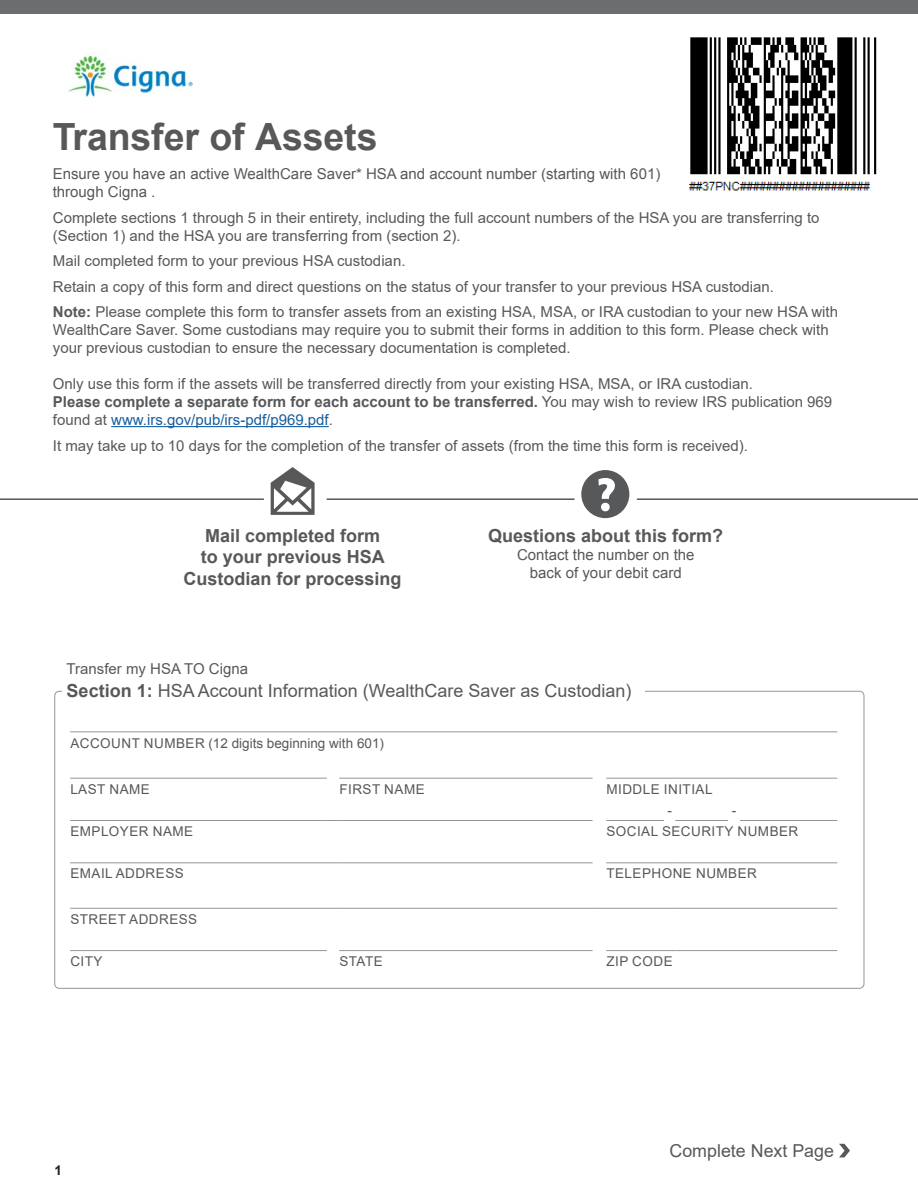
<style>
.page{position:relative;width:918px;height:1188px;background:#fff}
.page>*{position:absolute;margin:0;border:0;box-sizing:border-box;transform-origin:0 0}
.t1{font:700 37.5px "Arial";letter-spacing:-.005em;color:#57585a}
.Body{font:700 18px/21.6px "Arial";color:#57585a;text-align:center}
.Body-2{font:18px "Arial";color:#57585a}
.t2{font:17.85px "Arial";color:#57585a}
.Body-3{font:15px/18px "Arial";color:#57585a}
.Body-4{font:13.5px "Arial";letter-spacing:.035em;color:#57585a}
.Body-5{font:13.5px "Arial";color:#57585a}
.t3{font:700 13.5px "Arial";color:#231f20}
.s1{font-weight:700}
.s2{color:#175d9e}
</style>
<div class="page">
<img style="left:68px;top:55px;width:126px;height:42px">
<img style="left:688px;top:37px;width:189px;height:154px">
<div style="left:0;top:0;width:918px;height:13px;background:#6c6d70"></div>
<hr style="left:111px;top:426px;width:218px;height:1px;background:#175d9e">
<hr style="left:70px;top:731px;width:257px;height:1px;background:#939598">
<svg style="left:327px;top:731px;width:12px;height:1px"></svg>
<hr style="left:339px;top:731px;width:254px;height:1px;background:#939598">
<svg style="left:593px;top:731px;width:13px;height:1px"></svg>
<hr style="left:606px;top:731px;width:58px;height:1px;background:#939598">
<hr style="left:675px;top:731px;width:53px;height:1px;background:#939598">
<svg style="left:728px;top:731px;width:12px;height:1px"></svg>
<hr style="left:740px;top:731px;width:97px;height:1px;background:#939598">
<hr style="left:70px;top:778px;width:257px;height:1px;background:#939598">
<hr style="left:339px;top:778px;width:254px;height:1px;background:#939598">
<hr style="left:606px;top:778px;width:58px;height:1px;background:#939598">
<hr style="left:675px;top:778px;width:53px;height:1px;background:#939598">
<svg style="left:728px;top:778px;width:12px;height:1px"></svg>
<hr style="left:740px;top:778px;width:97px;height:1px;background:#939598">
<hr style="left:70px;top:820px;width:257px;height:1px;background:#939598">
<svg style="left:327px;top:820px;width:12px;height:1px"></svg>
<hr style="left:339px;top:820px;width:254px;height:1px;background:#939598">
<hr style="left:606px;top:820px;width:58px;height:1px;background:#939598">
<hr style="left:675px;top:820px;width:53px;height:1px;background:#939598">
<hr style="left:740px;top:820px;width:97px;height:1px;background:#939598">
<hr style="left:70px;top:950px;width:257px;height:1px;background:#939598">
<hr style="left:339px;top:950px;width:254px;height:1px;background:#939598">
<hr style="left:606px;top:950px;width:58px;height:1px;background:#939598">
<hr style="left:675px;top:950px;width:53px;height:1px;background:#939598">
<svg style="left:728px;top:950px;width:12px;height:1px"></svg>
<hr style="left:740px;top:950px;width:97px;height:1px;background:#939598">
<hr style="left:70px;top:908px;width:257px;height:1px;background:#939598">
<svg style="left:327px;top:908px;width:12px;height:1px"></svg>
<hr style="left:339px;top:908px;width:254px;height:1px;background:#939598">
<svg style="left:593px;top:908px;width:13px;height:1px"></svg>
<hr style="left:606px;top:908px;width:58px;height:1px;background:#939598">
<hr style="left:675px;top:908px;width:53px;height:1px;background:#939598">
<svg style="left:728px;top:908px;width:12px;height:1px"></svg>
<hr style="left:740px;top:908px;width:97px;height:1px;background:#939598">
<hr style="left:70px;top:862px;width:257px;height:1px;background:#939598">
<svg style="left:327px;top:862px;width:12px;height:1px"></svg>
<hr style="left:339px;top:862px;width:254px;height:1px;background:#939598">
<hr style="left:606px;top:862px;width:58px;height:1px;background:#939598">
<hr style="left:675px;top:862px;width:53px;height:1px;background:#939598">
<svg style="left:728px;top:862px;width:12px;height:1px"></svg>
<hr style="left:740px;top:862px;width:97px;height:1px;background:#939598">
<svg style="left:839px;top:1144px;width:11px;height:13px"></svg>
<hr style="left:0;top:498px;width:264px;height:2px;background:#57585a">
<hr style="left:327px;top:498px;width:248px;height:2px;background:#57585a">
<hr style="left:637px;top:498px;width:281px;height:2px;background:#57585a">
<svg style="left:271px;top:467px;width:44px;height:48px"></svg>
<svg style="left:581px;top:470px;width:48px;height:48px"></svg>
<p class="t1" style="left:53px;top:110px;width:326px">Transfer of Assets</p>
<p class="Body-3" style="left:53px;top:165px;width:609px">Ensure you have an active WealthCare Saver* HSA and account number (starting with 601) through Cigna .</p>
<p class="Body-3" style="left:53px;top:208px;width:768px">Complete sections 1 through 5 in their entirety, including the full account numbers of the HSA you are transferring to (Section 1) and the HSA you are transferring from (section 2).</p>
<p class="Body-3" style="left:53px;top:252px;width:354px">Mail completed form to your previous HSA custodian.</p>
<p class="Body-3" style="left:53px;top:277px;width:723px">Retain a copy of this form and direct questions on the status of your transfer to your previous HSA custodian.</p>
<p class="Body-3" style="left:53px;top:303px;width:787px"><span class="s1">Note:</span> Please complete this form to transfer assets from an existing HSA, MSA, or IRA custodian to your new HSA with<br>WealthCare Saver. Some custodians may require you to submit their forms in addition to this form. Please check with your previous custodian to ensure the necessary documentation is completed.</p>
<p class="Body-3" style="left:53px;top:375px;width:781px">Only use this form if the assets will be transferred directly from your existing HSA, MSA, or IRA custodian.<br><span class="s1">Please complete a separate form for each account to be transferred.</span> You may wish to review IRS publication 969 found at <span class="s2">www.irs.gov/pub/irs-pdf/p969.pdf</span>.</p>
<p class="Body-3" style="left:53px;top:436px;width:697px">It may take up to 10 days for the completion of the transfer of assets (from the time this form is received).</p>
<p class="Body" style="left:184px;top:525px;width:220px">Mail completed form<br>to your previous HSA<br>Custodian for processing</p>
<p class="Body" style="left:488px;top:525px;width:237px">Questions about this form?</p>
<p class="Body-3" style="left:517px;top:546px;width:179px;text-align:center">Contact the number on the back of your debit card</p>
<p class="Body-3" style="left:67px;top:660px;width:183px">Transfer my HSA TO Cigna</p>
<p class="Body-2" style="left:67px;top:679px;width:566px"><span class="s1">Section 1:</span> HSA Account Information (WealthCare Saver as Custodian)</p>
<p class="Body-5" style="left:70px;top:734px;width:315px">ACCOUNT NUMBER (12 digits beginning with 601)</p>
<p class="Body-4" style="left:70px;top:780px;width:81px">LAST NAME</p>
<p class="Body-4" style="left:339px;top:780px;width:87px">FIRST NAME</p>
<p class="Body-4" style="left:606px;top:780px;width:108px">MIDDLE INITIAL</p>
<p class="Body-4" style="left:667px;top:801px;width:6px">-</p>
<p class="Body-4" style="left:732px;top:801px;width:6px">-</p>
<p class="Body-4" style="left:70px;top:822px;width:124px">EMPLOYER NAME</p>
<p class="Body-4" style="left:606px;top:822px;width:194px">SOCIAL SECURITY NUMBER</p>
<p class="Body-4" style="left:70px;top:864px;width:115px">EMAIL ADDRESS</p>
<p class="Body-4" style="left:606px;top:864px;width:152px">TELEPHONE NUMBER</p>
<p class="Body-4" style="left:70px;top:910px;width:128px">STREET ADDRESS</p>
<p class="Body-4" style="left:70px;top:952px;width:34px">CITY</p>
<p class="Body-4" style="left:339px;top:952px;width:45px">STATE</p>
<p class="Body-4" style="left:606px;top:952px;width:68px">ZIP CODE</p>
<p class="t3" style="left:54px;top:1161px;width:9px">1</p>
<p class="t2" style="left:670px;top:1139px;width:166px">Complete Next Page</p>
</div>
